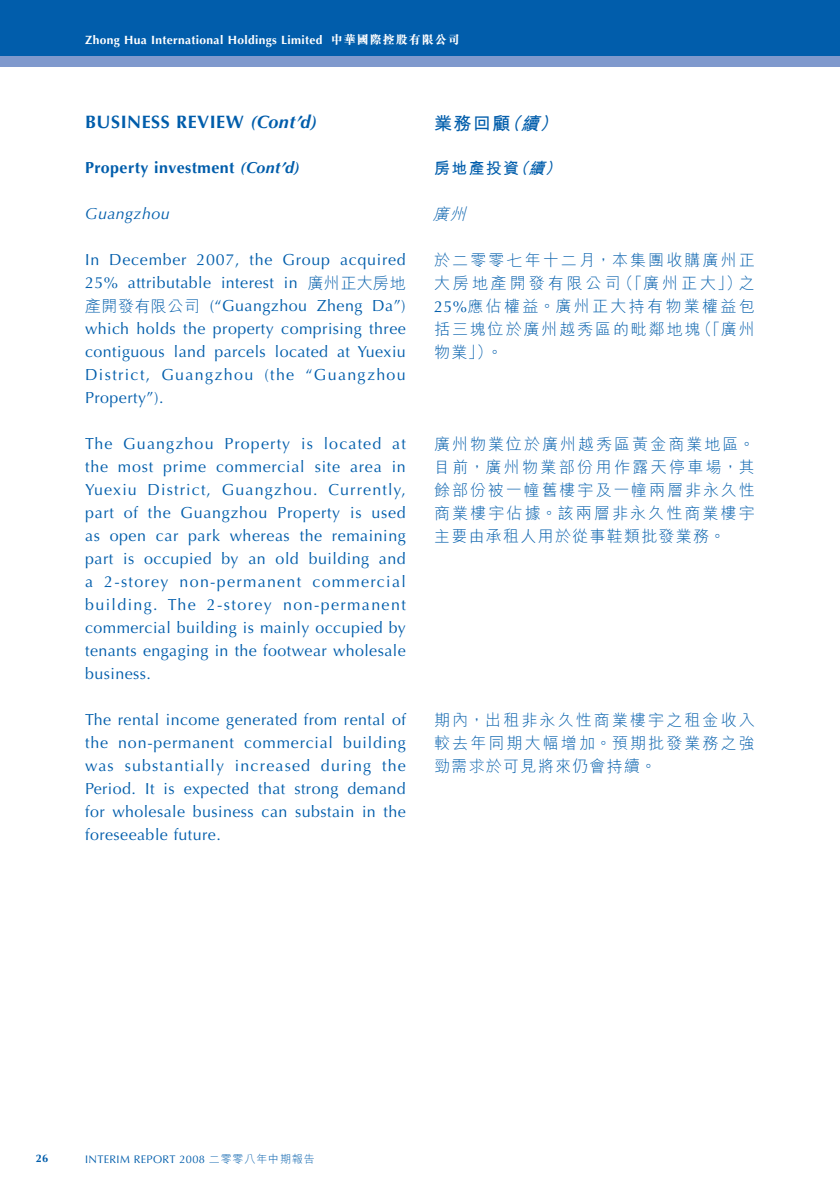
<style>
.page{position:relative;width:840px;height:1191px;background:#fff}
.page>*{position:absolute;margin:0;border:0;box-sizing:border-box;transform-origin:0 0}
.t1{font:700 18px "Optima LT Std";letter-spacing:.03em;color:#015dab}
.t2{font:18px "M Hei HK Bold B5 pc H";color:#015dab}
.t3{font:16px/23px "Optima LT Std";letter-spacing:.03em;color:#015dab;text-align:justify}
.t4{font:16px/23px "M Hei HK Light B5 pc H";letter-spacing:.13em;color:#015dab;text-align:justify}
.t5{font:700 16px "Optima LT Std";letter-spacing:.03em;color:#015dab}
.t6{font:italic 16px "Optima LT Std";letter-spacing:.03em;color:#015dab}
.t7{font:16px "M Hei HK Bold B5 pc H";letter-spacing:.08em;color:#015dab}
.t8{font:italic 16px "M Hei HK Light B5 pc H";color:#015dab}
.t9{font:700 12px "Optima LT Std";letter-spacing:.03em;color:#fff}
.t10{font:11px "Optima LT Std";letter-spacing:.03em;color:#015dab}
.t11{font:700 11px "Optima LT Std";color:#015dab}
.s1{font-family:"M Sung HK Xbold B5 pc H";font-weight:400}
.s2{font-style:italic}
.s3{font-family:"M Hei HK Light B5 pc H"}
.s4{font-family:"Optima LT Std"}
</style>
<div class="page">
<div style="left:0;top:0;width:839px;height:67px;background:#7f99cd"></div>
<div style="left:0;top:0;width:839px;height:55px;background:#015dab"></div>
<p class="t9" style="left:85px;top:35px;width:376px">Zhong Hua International Holdings Limited <span class="s1">中華國際控股有限公司</span></p>
<p class="t1" style="left:85px;top:116px;width:233px">BUSINESS REVIEW <span class="s2">(Cont’d)</span></p>
<p class="t5" style="left:85px;top:161px;width:216px">Property investment <span class="s2">(Cont’d)</span></p>
<p class="t6" style="left:85px;top:207px;width:86px">Guangzhou</p>
<p class="t3" style="left:85px;top:251px;width:322px">In December 2007, the Group acquired 25% attributable interest in <span class="s3">廣州正大房地產開發有限公司</span> (“Guangzhou Zheng Da”) which holds the property comprising three contiguous land parcels located at Yuexiu District, Guangzhou (the “Guangzhou Property”).</p>
<p class="t3" style="left:85px;top:435px;width:322px">The Guangzhou Property is located at the most prime commercial site area in Yuexiu District, Guangzhou. Currently, part of the Guangzhou Property is used as open car park whereas the remaining part is occupied by an old building and a 2-storey non-permanent commercial building. The 2-storey non-permanent commercial building is mainly occupied by tenants engaging in the footwear wholesale business.</p>
<p class="t3" style="left:85px;top:711px;width:322px">The rental income generated from rental of the non-permanent commercial building was substantially increased during the Period. It is expected that strong demand for wholesale business can substain in the foreseeable future.</p>
<p class="t2" style="left:434px;top:116px;width:129px">業務回顧<span class="s2">（續）</span></p>
<p class="t7" style="left:434px;top:162px;width:132px">房地產投資<span class="s2">（續）</span></p>
<p class="t8" style="left:432px;top:208px;width:39px">廣州</p>
<p class="t4" style="left:434px;top:250px;width:322px">於二零零七年十二月，本集團收購廣州正大房地產開發有限公司（「廣州正大」）之<span class="s4">25%</span>應佔權益。廣州正大持有物業權益包括三塊位於廣州越秀區的毗鄰地塊（「廣州物業」）。</p>
<p class="t4" style="left:434px;top:434px;width:322px">廣州物業位於廣州越秀區黃金商業地區。目前，廣州物業部份用作露天停車場，其餘部份被一幢舊樓宇及一幢兩層非永久性商業樓宇佔據。該兩層非永久性商業樓宇主要由承租人用於從事鞋類批發業務。</p>
<p class="t4" style="left:434px;top:710px;width:322px">期內，出租非永久性商業樓宇之租金收入較去年同期大幅增加。預期批發業務之強勁需求於可見將來仍會持續。</p>
<p class="t11" style="left:36px;top:1154px;width:14px">26</p>
<p class="t10" style="left:85px;top:1154px;width:231px">INTERIM REPORT 2008 <span class="s3">二零零八年中期報告</span></p>
</div>
